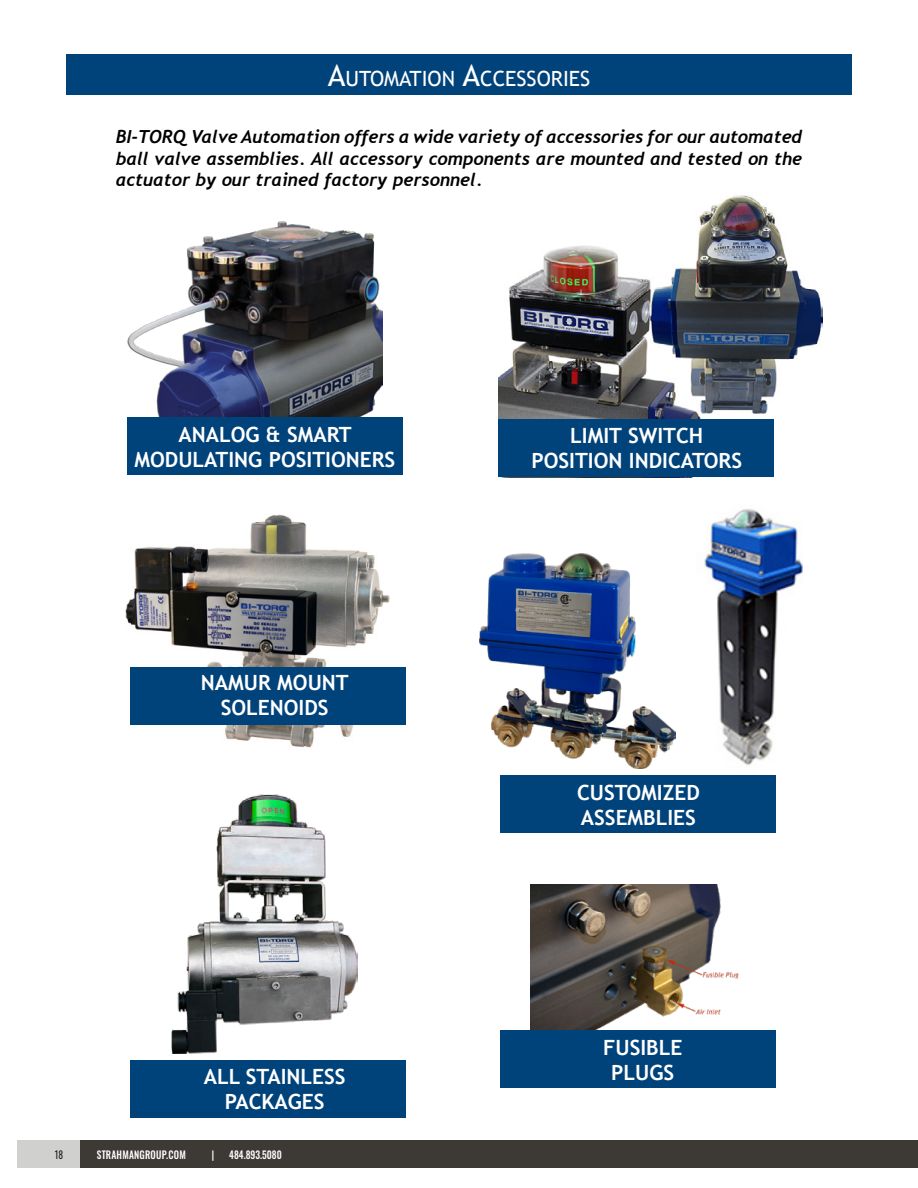
<style>
.page{position:relative;width:918px;height:1188px;background:#fff}
.page>*{position:absolute;margin:0;border:0;box-sizing:border-box;transform-origin:0 0}
.t1{font:700 21px/25.2px "Trebuchet MS";color:#fff;text-align:center}
.t2{font:21px "Trebuchet MS";color:#fff}
.t3{font:italic 700 18px/21.6px "Trebuchet";color:#000;text-align:justify}
.t4{font:500 10.5px "Oswald";letter-spacing:.025em;color:#fff;scale:.9 1}
.t5{font:500 10.5px "Oswald";color:#fff;scale:.9 1}
.t6{font:10.5px "Oswald";color:#272223;scale:.9 1}
.s1{font-size:30px}
</style>
<div class="page">
<div style="left:17px;top:1140px;width:143px;height:28px;background:#d0d0ce"></div>
<div style="left:80px;top:1140px;width:838px;height:28px;background:#3d3935"></div>
<div style="left:66px;top:54px;width:786px;height:40px;background:#00427a"></div>
<img style="left:704px;top:509px;width:98px;height:257px">
<img style="left:125px;top:514px;width:265px;height:234px">
<div style="left:130px;top:667px;width:276px;height:58px;background:#00427a"></div>
<div style="left:130px;top:1060px;width:276px;height:58px;background:#00427a"></div>
<img style="left:127px;top:221px;width:255px;height:196px">
<div style="left:127px;top:417px;width:276px;height:58px;background:#00427a"></div>
<img style="left:498px;top:195px;width:324px;height:224px">
<div style="left:498px;top:419px;width:276px;height:58px;background:#00427a"></div>
<div style="left:501px;top:775px;width:275px;height:58px;background:#00427a"></div>
<img style="left:480px;top:553px;width:195px;height:216px">
<img style="left:530px;top:884px;width:209px;height:146px">
<div style="left:501px;top:1030px;width:275px;height:57px;background:#00427a"></div>
<img style="left:171px;top:795px;width:186px;height:258px">
<p class="t2" style="left:328px;top:66px;width:94px"><span class="s1">A</span>UTOMATION</p>
<p class="t2" style="left:462px;top:66px;width:66px"><span class="s1">A</span>CCESSORI</p>
<p class="t2" style="left:569px;top:66px;width:21px">ES</p>
<p class="t3" style="left:116px;top:126px;width:688px">BI-TORQ Valve Automation offers a wide variety of accessories for our automated ball valve assemblies. All accessory components are mounted and tested on the actuator by our trained factory personnel.</p>
<p class="t1" style="left:135px;top:421px;width:262px">ANALOG &amp; SMART<br>MODULATING POSITIONERS</p>
<p class="t1" style="left:531px;top:423px;width:212px">LIMIT SWITCH<br>POSITION INDICATORS</p>
<p class="t1" style="left:201px;top:670px;width:149px">NAMUR MOUNT<br>SOLENOIDS</p>
<p class="t1" style="left:204px;top:1064px;width:143px">ALL STAINLESS<br>PACKAGES</p>
<p class="t6" style="left:55px;top:1145px;width:11px">18</p>
<p class="t4" style="left:97px;top:1145px;width:101px">STRAHMANGROUP.COM</p>
<p class="t4" style="left:212px;top:1145px;width:4px">|</p>
<p class="t5" style="left:229px;top:1145px;width:60px">484.893.5080</p>
<p class="t1" style="left:577px;top:780px;width:124px;text-align:left">CUSTOMIZED<br>ASSEMBLIES</p>
<p class="t1" style="left:603px;top:1035px;width:81px">FUSIBLE<br>PLUGS</p>
</div>
